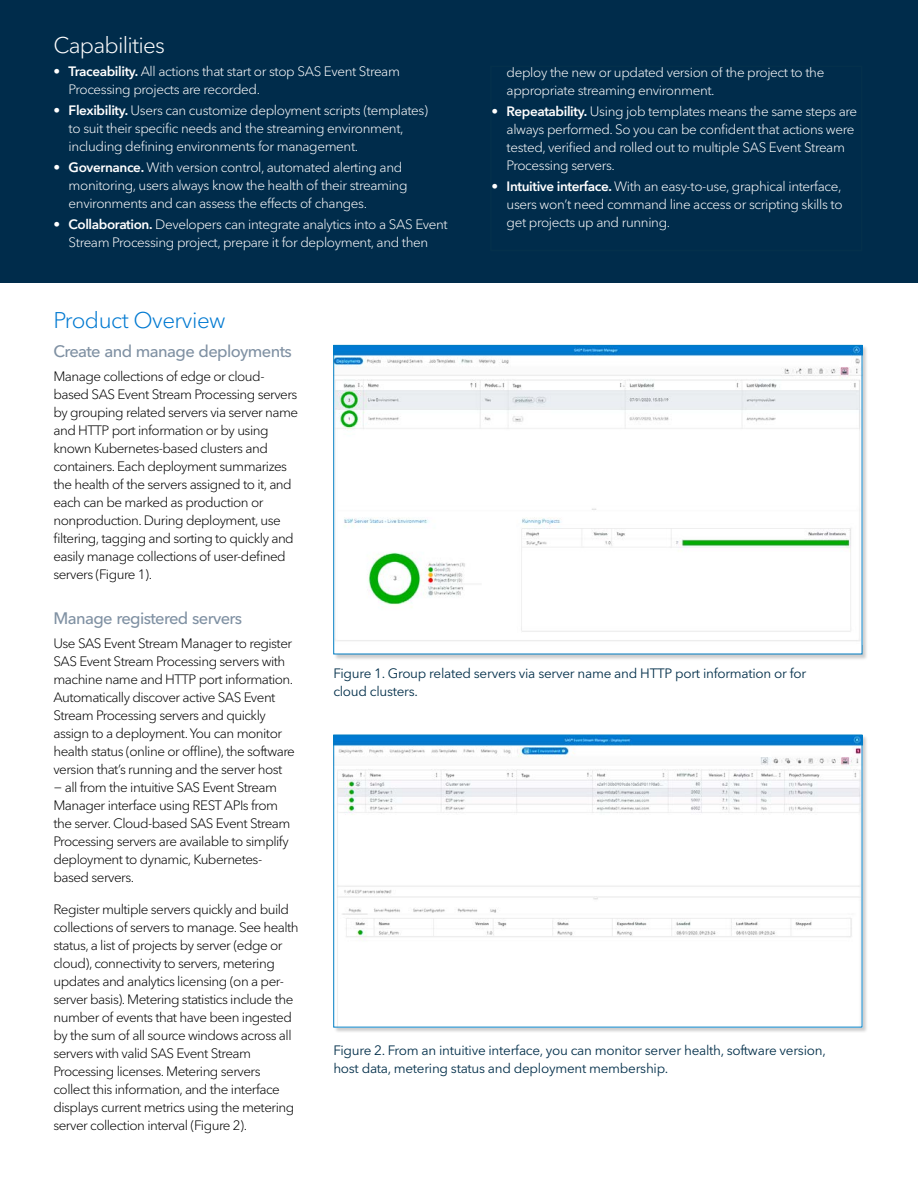
<style>
.page{position:relative;width:918px;height:1188px;background:#fff}
.page>*{position:absolute;margin:0;border:0;box-sizing:border-box;transform-origin:0 0}
.Subhead-1_Cobalt_bas{font:300 22.5px "Avenir Next W1 G";letter-spacing:-.025em;color:#0079d1}
.Subhead-1_Cobalt_bas-2{font:300 22.5px "Avenir Next W1 G";letter-spacing:-.03em;color:#fff}
.Subhead-2-Slate{font:500 16.5px "Avenir Next W1 G";letter-spacing:-.04em;color:#8091a3}
.Body{font:300 13.5px/18px "Avenir Next W1 G";letter-spacing:-.04em;color:#000}
.t1{font:300 13.5px/18px "Avenir Next W1 G";letter-spacing:-.025em;color:#fff}
.Figure_Caption{font:13.5px/18px "Avenir Next W1 G";letter-spacing:-.02em;color:#04304b}
.s1{font-weight:600}
</style>
<div class="page">
<div style="left:0;top:0;width:918px;height:283px;background:#002c4b"></div>
<div style="left:334px;top:345px;width:534px;height:315px;background:#000;opacity:.2"></div>
<div style="left:334px;top:345px;width:528px;height:309px;background:#fff"></div>
<img style="left:335px;top:347px;width:525px;height:294px">
<div style="left:333px;top:345px;width:529px;height:309px;border:1px solid #007dc3"></div>
<div style="left:334px;top:735px;width:534px;height:298px;background:#000;opacity:.2"></div>
<img style="left:335px;top:737px;width:525px;height:289px">
<div style="left:333px;top:735px;width:529px;height:293px;border:1px solid #007dc3"></div>
<p class="Subhead-1_Cobalt_bas-2" style="left:54px;top:32px;width:113px">Capabilities</p>
<p class="t1" style="left:69px;top:62px;width:333px;text-indent:-15px"><span class="s1">• Traceability.</span> All actions that start or stop SAS Event Stream<br>Processing projects are recorded.</p>
<p class="t1" style="left:69px;top:101px;width:361px;text-indent:-15px"><span class="s1">• Flexibility.</span> Users can customize deployment scripts (templates) to suit their specific needs and the streaming environment, including defining environments for management.</p>
<p class="t1" style="left:69px;top:158px;width:340px;text-indent:-15px"><span class="s1">• Governance.</span> With version control, automated alerting and monitoring, users always know the health of their streaming environments and can assess the effects of changes.</p>
<p class="t1" style="left:54px;top:215px;width:396px;text-align:center"><span class="s1">• Collaboration.</span> Developers can integrate analytics into a SAS Event<br>Stream Processing project, prepare it for deployment, and then</p>
<p class="t1" style="left:507px;top:64px;width:319px">deploy the new or updated version of the project to the appropriate streaming environment.</p>
<p class="t1" style="left:507px;top:103px;width:352px;text-indent:-15px"><span class="s1">• Repeatability.</span> Using job templates means the same steps are always performed. So you can be confident that actions were tested, verified and rolled out to multiple SAS Event Stream Processing servers.</p>
<p class="t1" style="left:507px;top:178px;width:338px;text-align:justify;text-indent:-15px"><span class="s1">• Intuitive interface.</span> With an easy-to-use, graphical interface, users won’t need command line access or scripting skills to get projects up and running.</p>
<p class="Subhead-1_Cobalt_bas" style="left:53px;top:307px;width:174px">Product Overview</p>
<p class="Subhead-2-Slate" style="left:53px;top:342px;width:240px">Create and manage deployments</p>
<p class="Body" style="left:53px;top:368px;width:246px">Manage collections of edge or cloud&shy;based SAS Event Stream Processing servers by grouping related servers via server name and HTTP port information or by using known Kubernetes-based clusters and containers. Each deployment summarizes the health of the servers assigned to it, and each can be marked as production or nonproduction. During deployment, use filtering, tagging and sorting to quickly and easily manage collections of user-defined servers (Figure 1).</p>
<p class="Subhead-2-Slate" style="left:53px;top:609px;width:190px">Manage registered servers</p>
<p class="Body" style="left:53px;top:635px;width:243px">Use SAS Event Stream Manager to register SAS Event Stream Processing servers with machine name and HTTP port information.<br>Automatically discover active SAS Event Stream Processing servers and quickly assign to a deployment. You can monitor health status (online or offline), the software version that’s running and the server host<br>− all from the intuitive SAS Event Stream Manager interface using REST APIs from the server. Cloud-based SAS Event Stream Processing servers are available to simplify deployment to dynamic, Kubernetes&shy;based servers.</p>
<p class="Body" style="left:53px;top:900px;width:247px">Register multiple servers quickly and build collections of servers to manage. See health status, a list of projects by server (edge or cloud), connectivity to servers, metering updates and analytics licensing (on a per&shy;server basis). Metering statistics include the number of events that have been ingested by the sum of all source windows across all servers with valid SAS Event Stream Processing licenses. Metering servers collect this information, and the interface displays current metrics using the metering server collection interval (Figure 2).</p>
<p class="Figure_Caption" style="left:333px;top:665px;width:475px">Figure 1. Group related servers via server name and HTTP port information or for cloud clusters.</p>
<p class="Figure_Caption" style="left:333px;top:1042px;width:494px">Figure 2. From an intuitive interface, you can monitor server health, software version, host data, metering status and deployment membership.</p>
</div>
